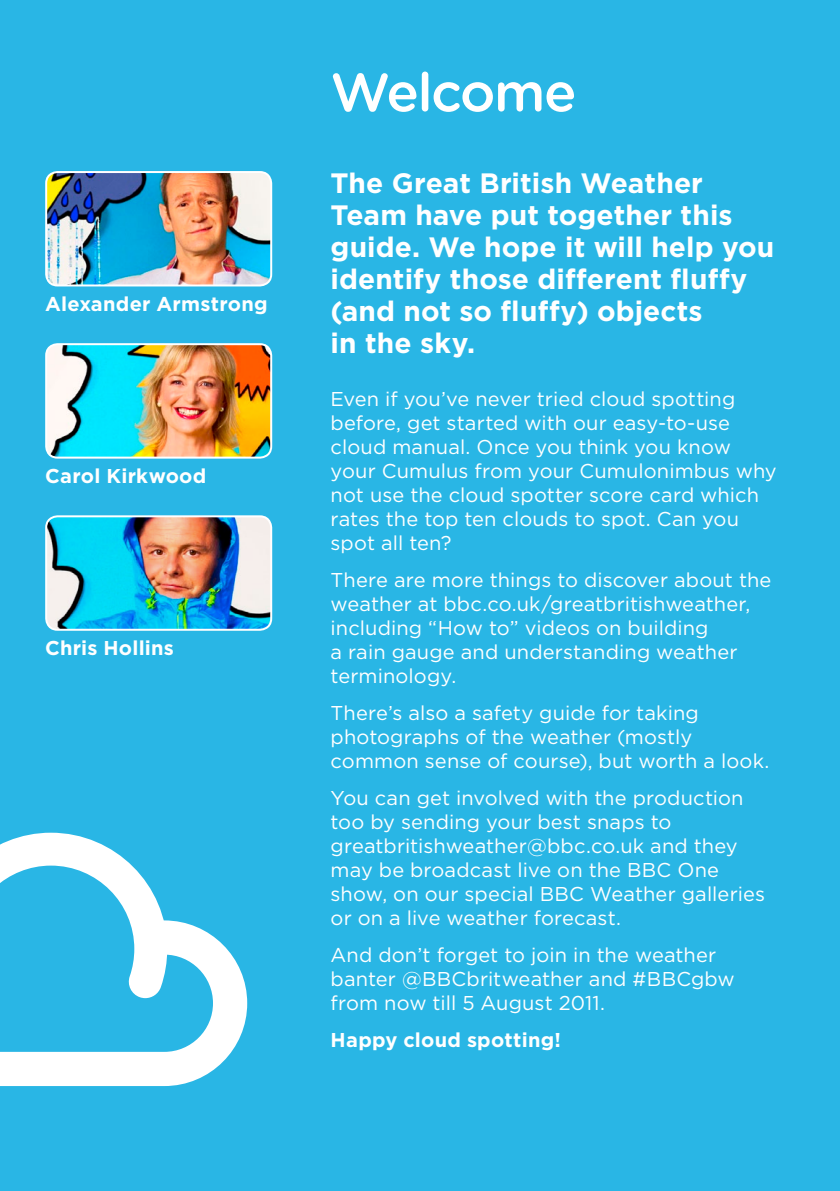
<style>
.page{position:relative;width:840px;height:1191px;background:#fff}
.page>*{position:absolute;margin:0;border:0;box-sizing:border-box;transform-origin:0 0}
.t1{font:500 54px "Gotham Rounded";color:#fff}
.t2{font:700 28px/32px "Gotham";letter-spacing:.005em;color:#fff}
.t3{font:20px/24px "Gotham";letter-spacing:.005em;color:#fff}
.t4{font:700 20px "Gotham";letter-spacing:.01em;color:#fff}
</style>
<div class="page">
<div style="left:0;top:0;width:839px;height:1191px;background:#29b6e5"></div>
<svg style="left:0;top:920px;width:247px;height:166px"></svg>
<svg style="left:0;top:832px;width:167px;height:166px"></svg>
<img style="left:46px;top:172px;width:225px;height:113px">
<div style="left:45px;top:171px;width:227px;height:115px;border:2px solid #fff;border-radius:11px"></div>
<img style="left:46px;top:344px;width:225px;height:113px">
<div style="left:45px;top:343px;width:227px;height:115px;border:2px solid #fff;border-radius:11px"></div>
<img style="left:48px;top:516px;width:223px;height:112px">
<div style="left:45px;top:515px;width:227px;height:116px;border:2px solid #fff;border-radius:11px"></div>
<p class="t4" style="left:45px;top:292px;width:224px">Alexander Armstrong</p>
<p class="t4" style="left:45px;top:464px;width:162px">Carol Kirkwood</p>
<p class="t4" style="left:45px;top:636px;width:130px">Chris Hollins</p>
<h1 class="t1" style="left:330px;top:54px;width:247px">Welcome</h1>
<h2 class="t2" style="left:330px;top:167px;width:445px">The Great British Weather<br>Team have put together this guide. We hope it will help you identify those different fluffy (and not so fluffy) objects<br>in the sky.</h2>
<p class="t3" style="left:330px;top:387px;width:447px">Even if you’ve never tried cloud spotting before, get started with our easy-to-use cloud manual. Once you think you know your Cumulus from your Cumulonimbus why not use the cloud spotter score card which rates the top ten clouds to spot. Can you spot all ten?</p>
<p class="t3" style="left:330px;top:568px;width:442px">There are more things to discover about the weather at bbc.co.uk/greatbritishweather, including “How to” videos on building<br>a rain gauge and understanding weather terminology.</p>
<p class="t3" style="left:330px;top:701px;width:440px">There’s also a safety guide for taking photographs of the weather (mostly common sense of course), but worth a look.</p>
<p class="t3" style="left:330px;top:786px;width:436px">You can get involved with the production too by sending your best snaps to greatbritishweather@bbc.co.uk and they may be broadcast live on the BBC One show, on our special BBC Weather galleries or on a live weather forecast.</p>
<p class="t3" style="left:330px;top:943px;width:405px">And don’t forget to join in the weather banter @BBCbritweather and #BBCgbw from now till 5 August 2011.</p>
<p class="t4" style="left:330px;top:1028px;width:232px">Happy cloud spotting!</p>
</div>
